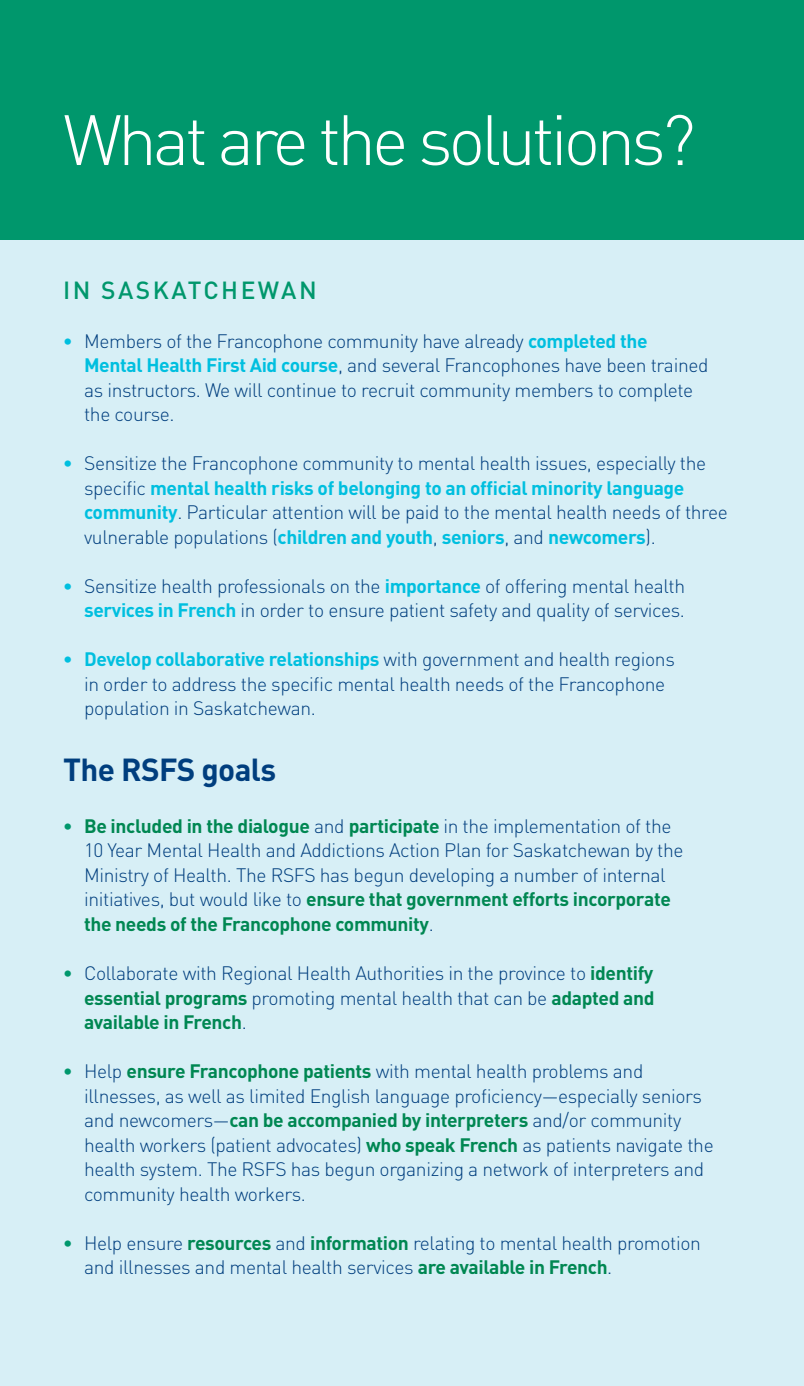
<style>
.page{position:relative;width:804px;height:1386px;background:#fff}
.page>*{position:absolute;margin:0;border:0;box-sizing:border-box;transform-origin:0 0}
.t1{font:300 70px "DIN";letter-spacing:-.06em;color:#fff}
.t2{font:700 31.5px "DIN";letter-spacing:-.02em;color:#003e7e}
.t3{font:500 24.5px "DIN";letter-spacing:.1em;color:#00976c}
.t4{font:300 19.25px/24.5px "DIN";letter-spacing:-.02em;color:#003e7e}
.s1{font-weight:700;color:#00bfdf}
.s2{font-weight:700;color:#00976c}
.s3{font-weight:700;color:#008752}
</style>
<div class="page">
<div style="left:0;top:229px;width:803px;height:1157px;background:#d7eff6"></div>
<div style="left:0;top:0;width:803px;height:239px;background:#00976c"></div>
<h1 class="t1" style="left:63px;top:97px;width:634px">What are the solutions?</h1>
<p class="t3" style="left:63px;top:274px;width:255px">IN SASKATCHEWAN</p>
<p class="t4" style="left:84px;top:328px;width:625px;text-indent:-21px"><span class="s1">•</span> Members of the Francophone community have already <span class="s1">completed the Mental Health First Aid course</span>, and several Francophones have been trained as instructors. We will continue to recruit community members to complete the course.</p>
<p class="t4" style="left:84px;top:451px;width:645px;text-indent:-21px"><span class="s1">•</span> Sensitize the Francophone community to mental health issues, especially the specific <span class="s1">mental health risks of belonging to an official minority language community</span>. Particular attention will be paid to the mental health needs of three vulnerable populations (<span class="s1">children and youth</span>, <span class="s1">seniors</span>, and <span class="s1">newcomers</span>).</p>
<p class="t4" style="left:63px;top:573px;width:623px;text-align:right"><span class="s1">•</span> Sensitize health professionals on the <span class="s1">importance</span> of offering mental health <span class="s1">services in French</span> in order to ensure patient safety and quality of services.</p>
<p class="t4" style="left:84px;top:647px;width:592px;text-indent:-21px"><span class="s1">• Develop collaborative relationships</span> with government and health regions in order to address the specific mental health needs of the Francophone population in Saskatchewan.</p>
<h2 class="t2" style="left:63px;top:749px;width:215px">The RSFS goals</h2>
<p class="t4" style="left:84px;top:814px;width:600px;text-indent:-21px"><span class="s2">•</span> <span class="s3">Be included in the dialogue</span> and <span class="s3">participate</span> in the implementation of the 10 Year Mental Health and Addictions Action Plan for Saskatchewan by the Ministry of Health. The RSFS has begun developing a number of internal initiatives, but would like to <span class="s3">ensure that government efforts incorporate the needs of the Francophone community</span>.</p>
<p class="t4" style="left:84px;top:961px;width:571px;text-align:justify;text-indent:-21px"><span class="s2">•</span> Collaborate with Regional Health Authorities in the province to <span class="s3">identify essential programs</span> promoting mental health that can be <span class="s3">adapted and available in French</span>.</p>
<p class="t4" style="left:84px;top:1059px;width:631px;text-indent:-21px"><span class="s2">•</span> Help <span class="s3">ensure Francophone patients</span> with mental health problems and illnesses, as well as limited English language proficiency—especially seniors and newcomers—<span class="s3">can be accompanied by interpreters</span> and/or community health workers (patient advocates) <span class="s3">who speak French</span> as patients navigate the health system. The RSFS has begun organizing a network of interpreters and community health workers.</p>
<p class="t4" style="left:84px;top:1230px;width:618px;text-indent:-21px"><span class="s2">•</span> Help ensure <span class="s3">resources</span> and <span class="s3">information</span> relating to mental health promotion and illnesses and mental health services <span class="s3">are available in French</span>.</p>
</div>
